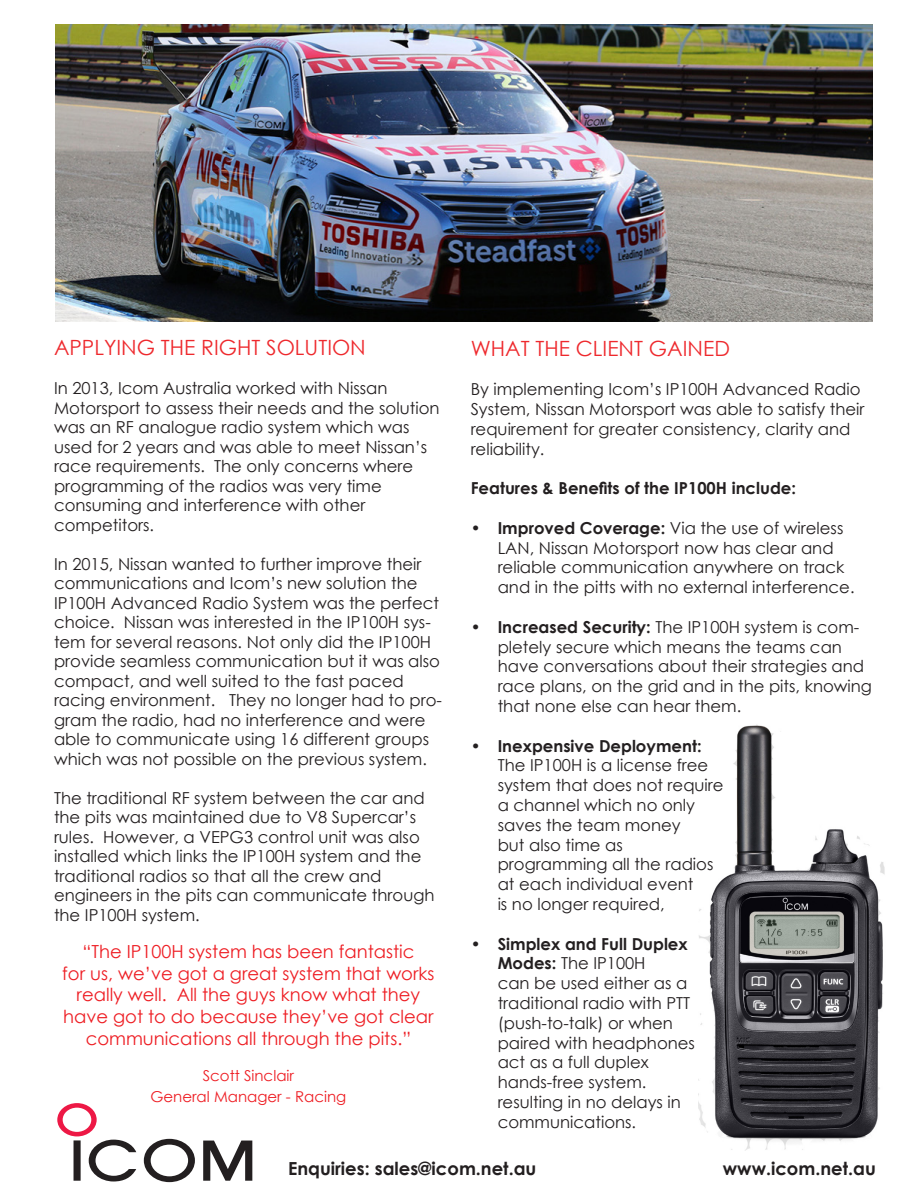
<style>
.page{position:relative;width:918px;height:1188px;background:#fff}
.page>*{position:absolute;margin:0;border:0;box-sizing:border-box;transform-origin:0 0}
.Company_Name{font:21px "Century Gothic";color:#ee292d}
.Company_Name-2{font:18px/21.6px "Century Gothic";color:#ee1d23;text-align:center}
.Company_Name-3{font:700 18px "Century Gothic";color:#231f20}
.Company_Name-4{font:16.5px/19.8px "Century Gothic";color:#231f20}
.Company_Name-5{font:700 16.5px "Century Gothic";color:#231f20}
.Company_Name-6{font:15px/21.6px "Century Gothic";color:#ee1d23;text-align:center}
.s1{font-weight:700}
</style>
<div class="page">
<img style="left:698px;top:724px;width:187px;height:426px">
<svg style="left:203px;top:1141px;width:49px;height:40px"></svg>
<svg style="left:144px;top:1139px;width:51px;height:43px"></svg>
<svg style="left:57px;top:1103px;width:79px;height:79px"></svg>
<img style="left:55px;top:25px;width:818px;height:296px">
<p class="Company_Name" style="left:54px;top:333px;width:313px">APPLYING THE RIGHT SOLUTION</p>
<p class="Company_Name-4" style="left:54px;top:378px;width:387px">In 2013, Icom Australia worked with Nissan Motorsport to assess their needs and the solution was an RF analogue radio system which was used for 2 years and was able to meet Nissan’s race requirements. The only concerns where</p>
<p class="Company_Name-4" style="left:54px;top:475px;width:329px">programming of the radios was very time</p>
<p class="Company_Name-4" style="left:54px;top:495px;width:313px">consuming and interference with other</p>
<p class="Company_Name-4" style="left:54px;top:514px;width:102px">competitors.</p>
<p class="Company_Name-4" style="left:54px;top:554px;width:389px">In 2015, Nissan wanted to further improve their communications and Icom’s new solution the IP100H Advanced Radio System was the perfect choice. Nissan was interested in the IP100H sys&shy;tem for several reasons. Not only did the IP100H provide seamless communication but it was also compact, and well suited to the fast paced racing environment. They no longer had to pro&shy;gram the radio, had no interference and were able to communicate using 16 different groups which was not possible on the previous system.</p>
<p class="Company_Name-4" style="left:54px;top:788px;width:382px">The traditional RF system between the car and the pits was maintained due to V8 Supercar’s rules. However, a VEPG3 control unit was also installed which links the IP100H system and the traditional radios so that all the crew and engineers in the pits can communicate through the IP100H system.</p>
<p class="Company_Name" style="left:471px;top:333px;width:261px">WHAT THE CLIENT GAINED</p>
<p class="Company_Name-4" style="left:471px;top:379px;width:395px">By implementing Icom’s IP100H Advanced Radio System, Nissan Motorsport was able to satisfy their requirement for greater consistency, clarity and reliability.</p>
<p class="Company_Name-5" style="left:471px;top:476px;width:327px">Features &amp; Benefits of the IP100H include:</p>
<p class="Company_Name-4" style="left:498px;top:518px;width:358px;text-indent:-27px"><span class="s1">• Improved Coverage:</span> Via the use of wireless LAN, Nissan Motorsport now has clear and reliable communication anywhere on track and in the pitts with no external interference.</p>
<p class="Company_Name-4" style="left:498px;top:617px;width:376px;text-indent:-27px"><span class="s1">• Increased Security:</span> The IP100H system is com&shy;pletely secure which means the teams can have conversations about their strategies and race plans, on the grid and in the pits, knowing that none else can hear them.</p>
<p class="Company_Name-4" style="left:498px;top:736px;width:227px;text-indent:-27px"><span class="s1">• Inexpensive Deployment:<br></span>The IP100H is a license free system that does not require a channel which no only saves the team money<br>but also time as programming all the radios at each individual event<br>is no longer required,</p>
<p class="Company_Name-4" style="left:498px;top:934px;width:199px;text-indent:-27px"><span class="s1">• Simplex and Full Duplex<br>Modes:</span> The IP100H<br>can be used either as a traditional radio with PTT (push-to-talk) or when paired with headphones act as a full duplex hands-free system. resulting in no delays in communications.</p>
<p class="Company_Name-3" style="left:288px;top:1155px;width:250px">Enquiries: sales@icom.net.au</p>
<p class="Company_Name-3" style="left:723px;top:1155px;width:154px">www.icom.net.au</p>
<p class="Company_Name-2" style="left:82px;top:941px;width:334px">“The IP100H system has been fantastic</p>
<p class="Company_Name-2" style="left:62px;top:962px;width:374px">for us, we’ve got a great system that works</p>
<p class="Company_Name-2" style="left:63px;top:984px;width:372px">really well. All the guys know what they have got to do because they’ve got clear communications all through the pits.”</p>
<p class="Company_Name-6" style="left:150px;top:1064px;width:198px">Scott Sinclair<br>General Manager - Racing</p>
</div>
